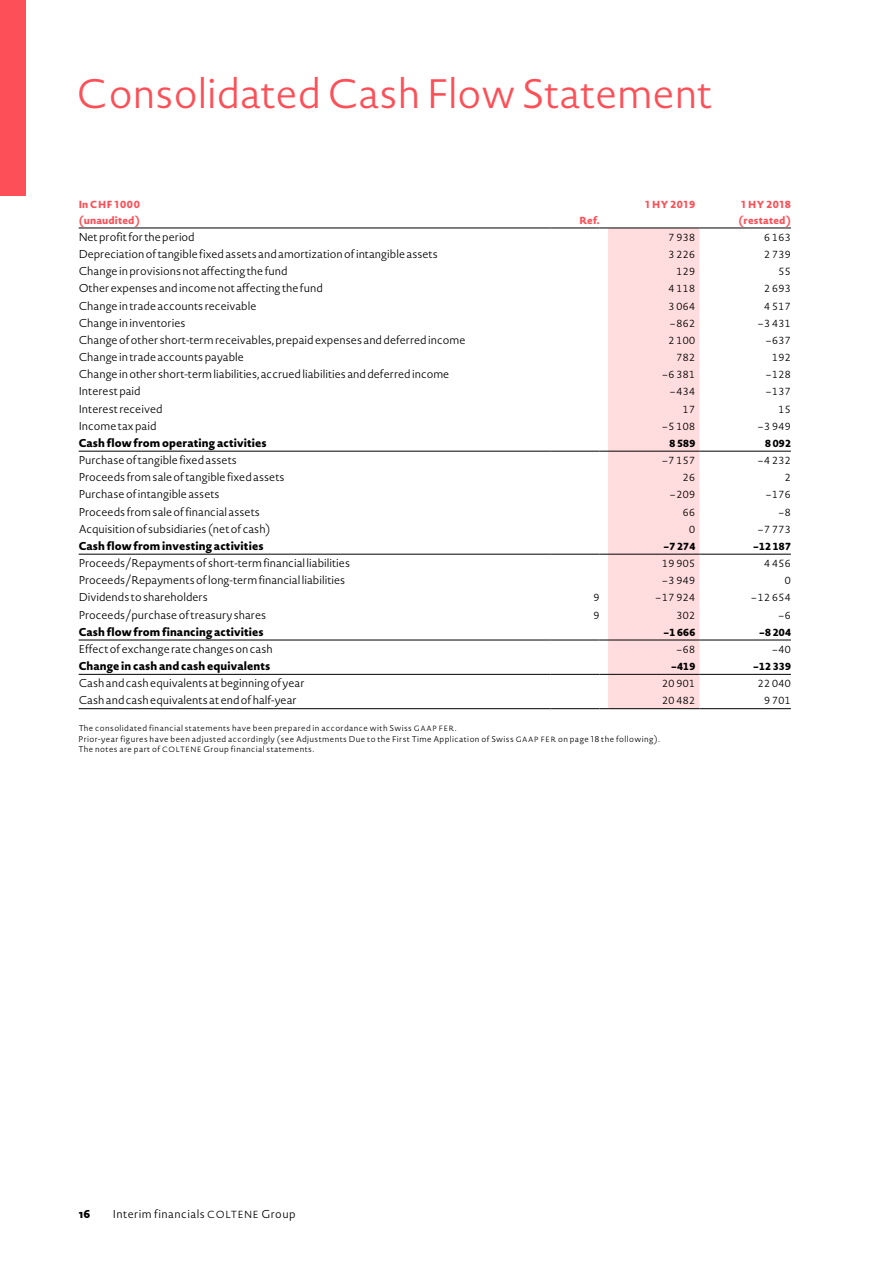
<style>
.page{position:relative;width:893px;height:1263px;background:#fff}
.page>*{position:absolute;margin:0;border:0;box-sizing:border-box;transform-origin:0 0}
.t1{font:300 40.5px "Novel Sans Pro";color:#fd4f57}
.t2{font:300 11.25px "Novel Sans Pro";color:#000}
.t3{font:800 11.25px "Novel Sans Pro";letter-spacing:.01em;color:#000}
.t4{font:300 11.25px "Novel Sans Pro";letter-spacing:.04em;color:#000}
.t5{font:300 10.2px "Novel Sans Pro";letter-spacing:.05em;color:#000}
.t6{font:800 10.2px/16px "Novel Sans Pro";letter-spacing:.02em;color:#fd4f57}
.t7{font:800 10.2px "Novel Sans Pro";color:#000}
.t8{font:300 8.25px/10.5px "Novel Sans Pro";letter-spacing:.05em;color:#000}
.s1{font-size:7.5px}
.s2{font-size:10.2px}
</style>
<div class="page">
<div style="left:0;top:0;width:26px;height:196px;background:#fd4f57"></div>
<hr style="left:79px;top:228px;width:472px;height:1px;background:#000">
<hr style="left:551px;top:228px;width:49px;height:1px;background:#000">
<hr style="left:699px;top:228px;width:92px;height:1px;background:#000">
<hr style="left:79px;top:451px;width:472px;height:1px;background:#000">
<hr style="left:551px;top:451px;width:49px;height:1px;background:#000">
<hr style="left:699px;top:451px;width:92px;height:1px;background:#000">
<hr style="left:79px;top:554px;width:472px;height:1px;background:#000">
<hr style="left:551px;top:554px;width:49px;height:1px;background:#000">
<hr style="left:699px;top:554px;width:92px;height:1px;background:#000">
<hr style="left:79px;top:640px;width:472px;height:1px;background:#000">
<hr style="left:551px;top:640px;width:49px;height:1px;background:#000">
<hr style="left:699px;top:640px;width:92px;height:1px;background:#000">
<hr style="left:79px;top:674px;width:472px;height:1px;background:#000">
<hr style="left:551px;top:674px;width:49px;height:1px;background:#000">
<hr style="left:699px;top:674px;width:92px;height:1px;background:#000">
<hr style="left:79px;top:708px;width:472px;height:1px;background:#000">
<hr style="left:551px;top:708px;width:49px;height:1px;background:#000">
<svg style="left:600px;top:228px;width:99px;height:481px;background:#fcddde"></svg>
<hr style="left:608px;top:708px;width:91px;height:1px;background:#000">
<hr style="left:699px;top:708px;width:92px;height:1px;background:#000">
<h1 class="t1" style="left:77px;top:65px;width:637px">Consolidated Cash Flow Statement</h1>
<p class="t6" style="left:79px;top:196px;width:63px">In CHF 1000 (unaudited)</p>
<p class="t6" style="left:580px;top:212px;width:21px">Ref.</p>
<p class="t6" style="left:645px;top:196px;width:52px">1 HY 2019</p>
<p class="t6" style="left:739px;top:196px;width:54px">1 HY 2018 (restated)</p>
<p class="t2" style="left:79px;top:229px;width:118px">Net profit for the period</p>
<p class="t5" style="left:668px;top:230px;width:28px">7 938</p>
<p class="t5" style="left:764px;top:230px;width:28px">6 163</p>
<p class="t2" style="left:79px;top:246px;width:361px">Depreciation of tangible fixed assets and amortization of intangible assets</p>
<p class="t5" style="left:668px;top:247px;width:28px">3 226</p>
<p class="t5" style="left:764px;top:247px;width:28px">2 739</p>
<p class="t2" style="left:79px;top:263px;width:210px">Change in provisions not affecting the fund</p>
<p class="t5" style="left:676px;top:264px;width:20px">129</p>
<p class="t5" style="left:778px;top:264px;width:14px">55</p>
<p class="t2" style="left:79px;top:280px;width:246px">Other expenses and income not affecting the fund</p>
<p class="t5" style="left:668px;top:281px;width:28px">4 118</p>
<p class="t5" style="left:764px;top:281px;width:28px">2 693</p>
<p class="t2" style="left:79px;top:298px;width:179px">Change in trade accounts receivable</p>
<p class="t5" style="left:668px;top:299px;width:28px">3 064</p>
<p class="t5" style="left:764px;top:299px;width:28px">4 517</p>
<p class="t2" style="left:79px;top:315px;width:108px">Change in inventories</p>
<p class="t5" style="left:670px;top:316px;width:26px">–862</p>
<p class="t5" style="left:758px;top:316px;width:34px">–3 431</p>
<p class="t2" style="left:79px;top:332px;width:388px">Change of other short-term receivables, prepaid expenses and deferred income</p>
<p class="t5" style="left:668px;top:333px;width:28px">2 100</p>
<p class="t5" style="left:766px;top:333px;width:26px">–637</p>
<p class="t2" style="left:79px;top:349px;width:167px">Change in trade accounts payable</p>
<p class="t5" style="left:676px;top:350px;width:20px">782</p>
<p class="t5" style="left:772px;top:350px;width:20px">192</p>
<p class="t2" style="left:79px;top:366px;width:372px">Change in other short-term liabilities, accrued liabilities and deferred income</p>
<p class="t5" style="left:662px;top:367px;width:34px">–6 381</p>
<p class="t5" style="left:766px;top:367px;width:26px">–128</p>
<p class="t2" style="left:79px;top:383px;width:64px">Interest paid</p>
<p class="t5" style="left:670px;top:384px;width:26px">–434</p>
<p class="t5" style="left:766px;top:384px;width:26px">–137</p>
<p class="t2" style="left:79px;top:401px;width:85px">Interest received</p>
<p class="t5" style="left:683px;top:402px;width:14px">17</p>
<p class="t5" style="left:778px;top:402px;width:14px">15</p>
<p class="t2" style="left:79px;top:418px;width:79px">Income tax paid</p>
<p class="t5" style="left:662px;top:419px;width:34px">–5 108</p>
<p class="t5" style="left:758px;top:419px;width:34px">–3 949</p>
<p class="t3" style="left:79px;top:434px;width:190px">Cash flow from operating activities</p>
<p class="t7" style="left:670px;top:435px;width:27px">8 589</p>
<p class="t7" style="left:765px;top:435px;width:27px">8 092</p>
<p class="t2" style="left:79px;top:452px;width:160px">Purchase of tangible fixed assets</p>
<p class="t5" style="left:662px;top:453px;width:34px">–7 157</p>
<p class="t5" style="left:758px;top:453px;width:34px">–4 232</p>
<p class="t2" style="left:79px;top:469px;width:207px">Proceeds from sale of tangible fixed assets</p>
<p class="t5" style="left:683px;top:470px;width:14px">26</p>
<p class="t5" style="left:785px;top:470px;width:7px">2</p>
<p class="t2" style="left:79px;top:486px;width:143px">Purchase of intangible assets</p>
<p class="t5" style="left:670px;top:487px;width:26px">–209</p>
<p class="t5" style="left:766px;top:487px;width:26px">–176</p>
<p class="t2" style="left:79px;top:504px;width:183px">Proceeds from sale of financial assets</p>
<p class="t5" style="left:683px;top:505px;width:14px">66</p>
<p class="t5" style="left:779px;top:505px;width:13px">–8</p>
<p class="t2" style="left:79px;top:521px;width:193px">Acquisition of subsidiaries (net of cash)</p>
<p class="t5" style="left:689px;top:522px;width:7px">0</p>
<p class="t5" style="left:758px;top:522px;width:34px">–7 773</p>
<p class="t3" style="left:79px;top:537px;width:186px">Cash flow from investing activities</p>
<p class="t7" style="left:664px;top:538px;width:33px">–7 274</p>
<p class="t7" style="left:753px;top:538px;width:39px">–12 187</p>
<p class="t2" style="left:79px;top:555px;width:273px">Proceeds/Repayments of short-term financial liabilities</p>
<p class="t5" style="left:662px;top:556px;width:35px">19 905</p>
<p class="t5" style="left:764px;top:556px;width:28px">4 456</p>
<p class="t2" style="left:79px;top:572px;width:268px">Proceeds/Repayments of long-term financial liabilities</p>
<p class="t5" style="left:662px;top:573px;width:34px">–3 949</p>
<p class="t5" style="left:785px;top:573px;width:7px">0</p>
<p class="t2" style="left:79px;top:589px;width:131px">Dividends to shareholders</p>
<p class="t5" style="left:594px;top:590px;width:7px">9</p>
<p class="t5" style="left:656px;top:590px;width:41px">–17 924</p>
<p class="t5" style="left:752px;top:590px;width:41px">–12 654</p>
<p class="t2" style="left:79px;top:607px;width:189px">Proceeds/purchase of treasury shares</p>
<p class="t5" style="left:594px;top:608px;width:7px">9</p>
<p class="t5" style="left:676px;top:608px;width:20px">302</p>
<p class="t5" style="left:779px;top:608px;width:13px">–6</p>
<p class="t3" style="left:79px;top:623px;width:187px">Cash flow from financing activities</p>
<p class="t7" style="left:664px;top:624px;width:33px">–1 666</p>
<p class="t7" style="left:759px;top:624px;width:33px">–8 204</p>
<p class="t2" style="left:79px;top:641px;width:196px">Effect of exchange rate changes on cash</p>
<p class="t5" style="left:677px;top:642px;width:20px">–68</p>
<p class="t5" style="left:772px;top:642px;width:20px">–40</p>
<p class="t3" style="left:79px;top:657px;width:193px">Change in cash and cash equivalents</p>
<p class="t7" style="left:671px;top:659px;width:25px">–419</p>
<p class="t7" style="left:753px;top:659px;width:39px">–12 339</p>
<p class="t2" style="left:79px;top:675px;width:227px">Cash and cash equivalents at beginning of year</p>
<p class="t5" style="left:662px;top:676px;width:35px">20 901</p>
<p class="t5" style="left:758px;top:676px;width:35px">22 040</p>
<p class="t2" style="left:79px;top:692px;width:219px">Cash and cash equivalents at end of half-year</p>
<p class="t5" style="left:662px;top:693px;width:35px">20 482</p>
<p class="t5" style="left:764px;top:693px;width:28px">9 701</p>
<p class="t8" style="left:79px;top:723px;width:583px">The consolidated financial statements have been prepared in accordance with Swiss <span class="s1">GAAP FER</span>.<br>Prior-year figures have been adjusted accordingly (see Adjustments Due to the First Time Application of Swiss <span class="s1">GAAP FER</span> on page 18 the following).<br>The notes are part of <span class="s1">COLTENE</span> Group financial statements.</p>
<p class="t3" style="left:79px;top:1205px;width:13px">16</p>
<p class="t4" style="left:113px;top:1206px;width:184px">Interim financials <span class="s2">COLTENE</span> Group</p>
</div>
